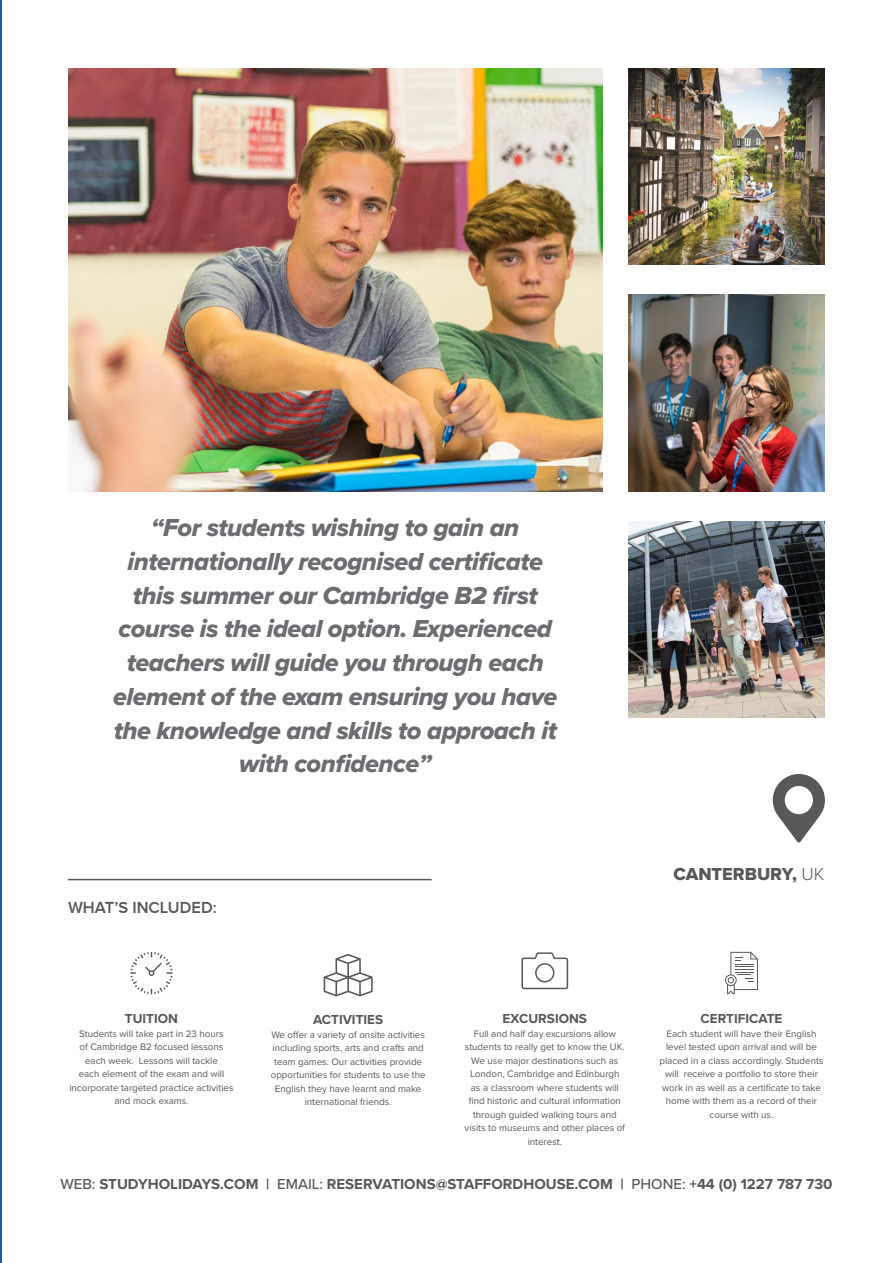
<style>
.page{position:relative;width:893px;height:1263px;background:#fff}
.page>*{position:absolute;margin:0;border:0;box-sizing:border-box;transform-origin:0 0}
.t1{font:25.5px/33.8px "Proxima Nova Extrabld It";letter-spacing:-.02em;color:#6c6d70;text-align:center}
.t2{font:18px "Proxima Nova Extrabld";color:#57585a}
.t3{font:600 16.5px "Proxima Nova";color:#57585a}
.Paragraph_Style1{font:700 15px "Proxima Nova";color:#57585a}
.t4{font:700 13.5px "Proxima Nova";color:#57585a}
.t5{font:9.75px/13.5px "Proxima Nova";color:#57585a;text-align:center}
.s1{font-family:"Proxima Nova";font-weight:300}
.s2{font-weight:500}
</style>
<div class="page">
<img style="left:68px;top:68px;width:534px;height:423px">
<img style="left:628px;top:68px;width:197px;height:196px">
<img style="left:628px;top:295px;width:197px;height:196px">
<img style="left:628px;top:521px;width:197px;height:197px">
<hr style="left:68px;top:879px;width:364px;height:1px;background:#58595b">
<svg style="left:773px;top:774px;width:52px;height:69px"></svg>
<svg style="left:725px;top:952px;width:33px;height:42px"></svg>
<svg style="left:130px;top:952px;width:43px;height:42px"></svg>
<svg style="left:521px;top:952px;width:48px;height:38px"></svg>
<svg style="left:324px;top:954px;width:49px;height:42px"></svg>
<hr style="left:0;top:0;width:1px;height:1263px;background:#1e5baa">
<p class="t1" style="left:113px;top:510px;width:446px">“For students wishing to gain an internationally recognised certificate this summer our Cambridge B2 first course is the ideal option. Experienced teachers will guide you through each element of the exam ensuring you have the knowledge and skills to approach it with confidence”</p>
<p class="t3" style="left:68px;top:898px;width:150px">WHAT’S INCLUDED:</p>
<p class="t2" style="left:673px;top:861px;width:152px">CANTERBURY, <span class="s1">UK</span></p>
<p class="t4" style="left:503px;top:1009px;width:86px">EXCURSIONS</p>
<p class="t5" style="left:465px;top:1026px;width:162px">Full and half day excursions allow students to really get to know the UK.<br>We use major destinations such as<br>London, Cambridge and Edinburgh as a classroom where students will find historic and cultural information through guided walking tours and visits to museums and other places of interest.</p>
<p class="Paragraph_Style1" style="left:60px;top:1173px;width:774px"><span class="s2">WEB:</span> STUDYHOLIDAYS.COM | <span class="s2">EMAIL:</span> RESERVATIONS@STAFFORDHOUSE.COM | <span class="s2">PHONE:</span> +44 (0) 1227 787 730</p>
<p class="t4" style="left:125px;top:1009px;width:55px">TUITION</p>
<p class="t5" style="left:69px;top:1026px;width:166px">Students will take part in 23 hours<br>of Cambridge B2 focused lessons each week. Lessons will tackle<br>each element of the exam and will incorporate targeted practice activities and mock exams.</p>
<p class="t4" style="left:700px;top:1009px;width:83px">CERTIFICATE</p>
<p class="t5" style="left:659px;top:1026px;width:166px">Each student will have their English level tested upon arrival and will be placed in a class accordingly. Students will receive a portfolio to store their work in as well as a certificate to take home with them as a record of their course with us.</p>
<p class="t4" style="left:313px;top:1010px;width:72px">ACTIVITIES</p>
<p class="t5" style="left:271px;top:1027px;width:156px">We offer a variety of onsite activities including sports, arts and crafts and team games. Our activities provide opportunities for students to use the English they have learnt and make international friends.</p>
</div>
